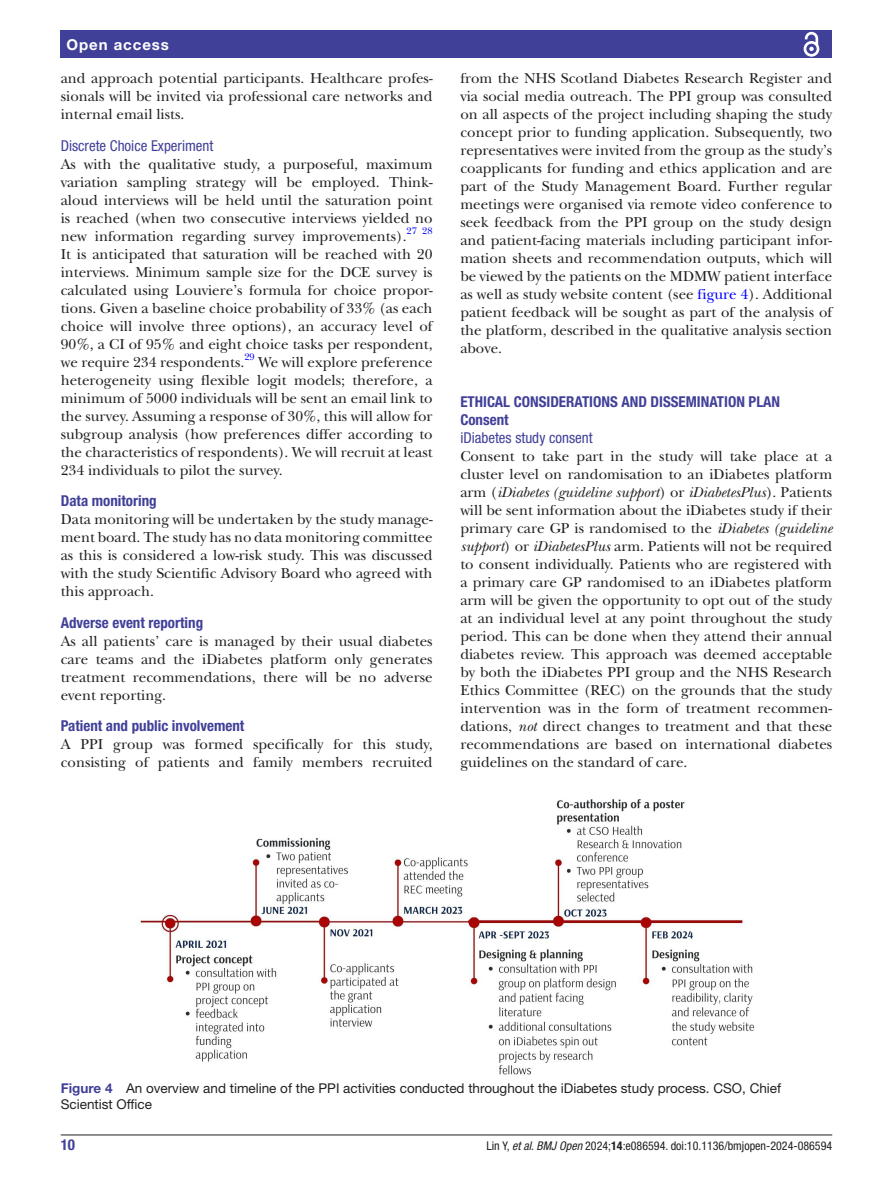
<style>
.page{position:relative;width:893px;height:1191px;background:#fff}
.page>*{position:absolute;margin:0;border:0;box-sizing:border-box;transform-origin:0 0}
.t1{font:15px/18px "New Baskerville";color:#231f20;text-align:justify}
.t2{font:700 condensed 15px/18px "Helvetica Neue LT Std";color:#414099}
.t3{font:condensed 15px "Helvetica Neue LT Std";color:#414099}
.t4{font:700 15px "Helvetica Neue LT Std";letter-spacing:.065em;color:#fff}
.t5{font:13.5px/16.2px "Helvetica Neue LT Std";color:#231f20}
.t6{font:condensed 12px "Helvetica Neue LT Std";color:#231f20}
.t7{font:9.9px "New Baskerville";color:#00f}
.s1{color:#00f}
.s2{font-style:italic}
.s3{font-weight:700;color:#414099}
.s4{font-weight:700}
</style>
<div class="page">
<hr style="left:61px;top:1134px;width:771px;height:1px;background:#231f20">
<div style="left:61px;top:31px;width:771px;height:27px;background:#414099"></div>
<svg style="left:803px;top:31px;width:17px;height:26px"></svg>
<img style="left:140px;top:799px;width:614px;height:276px">
<p class="t4" style="left:66px;top:35px;width:104px">Open access</p>
<p class="t1" style="left:61px;top:69px;width:373px">and approach potential participants. Healthcare profes&shy;sionals will be invited via professional care networks and internal email lists.</p>
<p class="t3" style="left:61px;top:137px;width:154px">Discrete Choice Experiment</p>
<p class="t1" style="left:61px;top:155px;width:373px">As with the qualitative study, a purposeful, maximum variation sampling strategy will be employed. Think&shy;aloud interviews will be held until the saturation point is reached (when two consecutive interviews yielded no new information regarding survey improvements).</p>
<p class="t7" style="left:407px;top:225px;width:27px">27 28</p>
<p class="t1" style="left:61px;top:245px;width:373px">It is anticipated that saturation will be reached with 20 interviews. Minimum sample size for the DCE survey is calculated using Louviere’s formula for choice propor&shy;tions. Given a baseline choice probability of 33% (as each choice will involve three options), an accuracy level of 90%, a CI of 95% and eight choice tasks per respondent, we require 234 respondents.</p>
<p class="t7" style="left:244px;top:351px;width:12px">29</p>
<p class="t1" style="left:61px;top:353px;width:373px;text-indent:197px">We will explore preference heterogeneity using flexible logit models; therefore, a minimum of 5000 individuals will be sent an email link to the survey. Assuming a response of 30%, this will allow for subgroup analysis (how preferences differ according to the characteristics of respondents). We will recruit at least 234 individuals to pilot the survey.</p>
<p class="t2" style="left:61px;top:491px;width:97px">Data monitoring</p>
<p class="t1" style="left:61px;top:510px;width:373px">Data monitoring will be undertaken by the study manage&shy;ment board. The study has no data monitoring committee as this is considered a low-risk study. This was discussed with the study Scientific Advisory Board who agreed with this approach.</p>
<p class="t2" style="left:61px;top:613px;width:144px">Adverse event reporting</p>
<p class="t1" style="left:61px;top:632px;width:373px">As all patients’ care is managed by their usual diabetes care teams and the iDiabetes platform only generates treatment recommendations, there will be no adverse event reporting.</p>
<p class="t2" style="left:61px;top:716px;width:185px">Patient and public involvement</p>
<p class="t1" style="left:61px;top:735px;width:373px">A PPI group was formed specifically for this study, consisting of patients and family members recruited</p>
<p class="t1" style="left:460px;top:69px;width:373px">from the NHS Scotland Diabetes Research Register and via social media outreach. The PPI group was consulted on all aspects of the project including shaping the study concept prior to funding application. Subsequently, two representatives were invited from the group as the study’s coapplicants for funding and ethics application and are part of the Study Management Board. Further regular meetings were organised via remote video conference to seek feedback from the PPI group on the study design and patient-facing materials including participant infor&shy;mation sheets and recommendation outputs, which will be viewed by the patients on the MDMW patient interface as well as study website content (see <span class="s1">figure 4</span>). Additional patient feedback will be sought as part of the analysis of the platform, described in the qualitative analysis section above.</p>
<p class="t2" style="left:460px;top:392px;width:321px">ETHICAL CONSIDERATIONS AND DISSEMINATION PLAN<br>Consent</p>
<p class="t3" style="left:460px;top:429px;width:134px">iDiabetes study consent</p>
<p class="t1" style="left:460px;top:447px;width:373px">Consent to take part in the study will take place at a cluster level on randomisation to an iDiabetes platform arm (<span class="s2">iDiabetes (guideline support</span>) or <span class="s2">iDiabetesPlus</span>). Patients will be sent information about the iDiabetes study if their primary care GP is randomised to the <span class="s2">iDiabetes (guideline support</span>) or <span class="s2">iDiabetesPlus</span> arm. Patients will not be required to consent individually. Patients who are registered with a primary care GP randomised to an iDiabetes platform arm will be given the opportunity to opt out of the study at an individual level at any point throughout the study period. This can be done when they attend their annual diabetes review. This approach was deemed acceptable by both the iDiabetes PPI group and the NHS Research Ethics Committee (REC) on the grounds that the study intervention was in the form of treatment recommen&shy;dations, <span class="s2">not</span> direct changes to treatment and that these recommendations are based on international diabetes guidelines on the standard of care.</p>
<p class="t5" style="left:61px;top:1080px;width:722px"><span class="s3">Figure 4</span> An overview and timeline of the PPI activities conducted throughout the iDiabetes study process. CSO, Chief<br>Scientist Office</p>
<p class="t2" style="left:61px;top:1135px;width:16px">10</p>
<p class="t6" style="left:486px;top:1138px;width:347px">Lin Y, <span class="s2">et al</span>. <span class="s2">BMJ Open</span> 2024;<span class="s4">14</span>:e086594. doi:10.1136/bmjopen-2024-086594</p>
</div>
